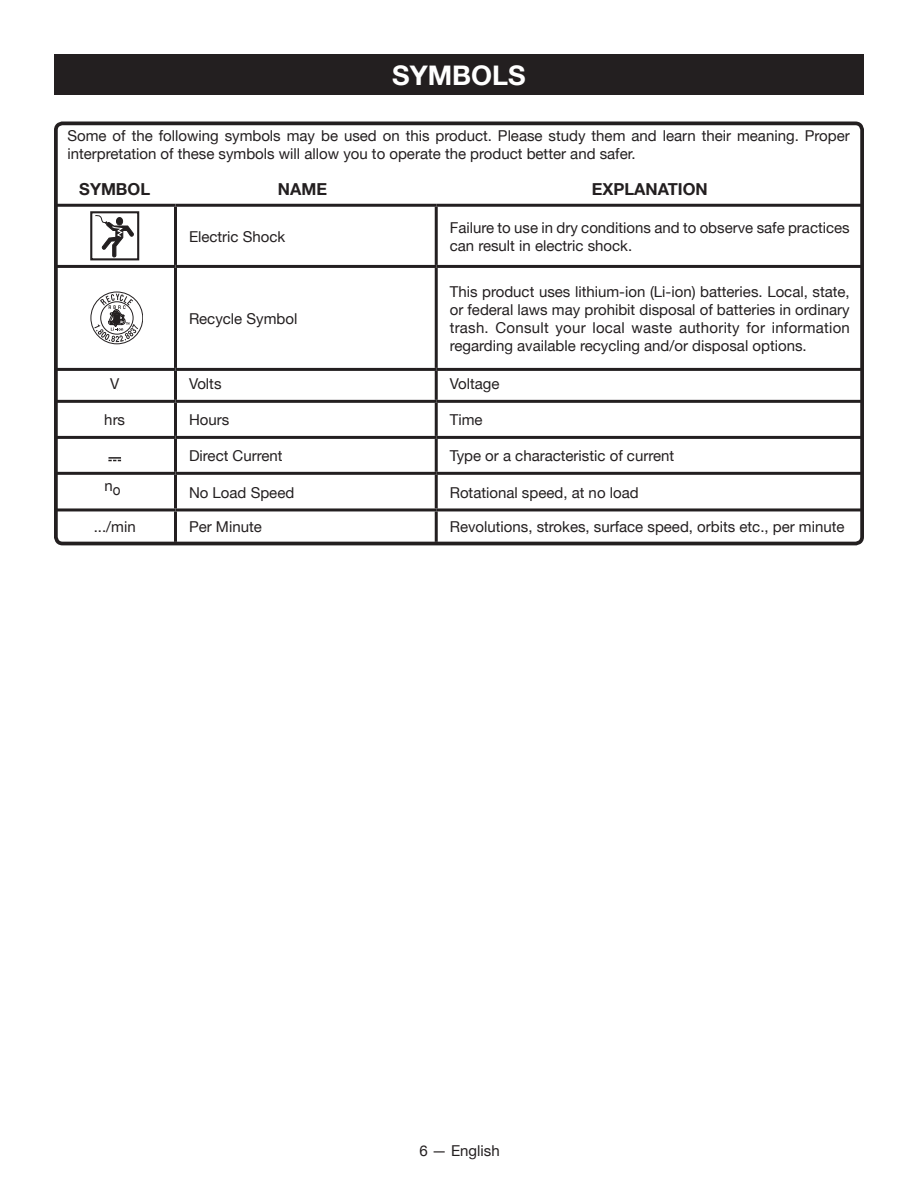
<style>
.page{position:relative;width:918px;height:1188px;background:#fff}
.page>*{position:absolute;margin:0;border:0;box-sizing:border-box;transform-origin:0 0}
.HEADING{font:700 27px "Helvetica Neue";color:#fff}
.t1{font:700 16.5px "Helvetica Neue";color:#231f20}
.Body_text{font:15px/18px "Helvetica Neue";color:#231f20}
</style>
<div class="page">
<div style="left:54px;top:54px;width:810px;height:40px;background:#231f20"></div>
<hr style="left:174px;top:207px;width:3px;height:58px;background:#231f20">
<hr style="left:436px;top:204px;width:427px;height:3px;background:#231f20">
<hr style="left:174px;top:268px;width:3px;height:100px;background:#231f20">
<hr style="left:436px;top:265px;width:427px;height:3px;background:#231f20">
<hr style="left:174px;top:371px;width:3px;height:29px;background:#231f20">
<hr style="left:436px;top:368px;width:427px;height:3px;background:#231f20">
<hr style="left:174px;top:403px;width:3px;height:33px;background:#231f20">
<hr style="left:174px;top:439px;width:3px;height:33px;background:#231f20">
<hr style="left:174px;top:475px;width:3px;height:33px;background:#231f20">
<hr style="left:174px;top:511px;width:3px;height:31px;background:#231f20">
<hr style="left:54px;top:400px;width:122px;height:3px;background:#231f20">
<hr style="left:176px;top:400px;width:260px;height:3px;background:#231f20">
<hr style="left:436px;top:400px;width:427px;height:3px;background:#231f20">
<hr style="left:54px;top:436px;width:122px;height:3px;background:#231f20">
<hr style="left:176px;top:436px;width:260px;height:3px;background:#231f20">
<hr style="left:436px;top:436px;width:427px;height:3px;background:#231f20">
<hr style="left:54px;top:472px;width:122px;height:3px;background:#231f20">
<hr style="left:176px;top:472px;width:260px;height:3px;background:#231f20">
<hr style="left:436px;top:472px;width:427px;height:3px;background:#231f20">
<hr style="left:54px;top:508px;width:122px;height:3px;background:#231f20">
<hr style="left:176px;top:508px;width:260px;height:3px;background:#231f20">
<hr style="left:436px;top:508px;width:427px;height:3px;background:#231f20">
<hr style="left:54px;top:204px;width:122px;height:3px;background:#231f20">
<hr style="left:176px;top:204px;width:260px;height:3px;background:#231f20">
<hr style="left:54px;top:265px;width:122px;height:3px;background:#231f20">
<hr style="left:176px;top:265px;width:260px;height:3px;background:#231f20">
<hr style="left:54px;top:368px;width:122px;height:3px;background:#231f20">
<hr style="left:176px;top:368px;width:260px;height:3px;background:#231f20">
<hr style="left:435px;top:403px;width:3px;height:33px;background:#231f20">
<hr style="left:435px;top:439px;width:3px;height:33px;background:#231f20">
<hr style="left:435px;top:475px;width:3px;height:33px;background:#231f20">
<hr style="left:435px;top:511px;width:3px;height:31px;background:#231f20">
<hr style="left:435px;top:268px;width:3px;height:100px;background:#231f20">
<hr style="left:435px;top:371px;width:3px;height:29px;background:#231f20">
<hr style="left:435px;top:207px;width:3px;height:58px;background:#231f20">
<div style="left:90px;top:211px;width:49px;height:49px;border:2px solid #231f20"></div>
<svg style="left:95px;top:215px;width:39px;height:42px"></svg>
<svg style="left:91px;top:292px;width:52px;height:52px"></svg>
<svg style="left:108px;top:457px;width:13px;height:4px"></svg>
<div style="left:54px;top:122px;width:810px;height:423px;border:4px solid #231f20;border-radius:7px"></div>
<p class="HEADING" style="left:392px;top:58px;width:135px">SYMBOLS</p>
<p class="Body_text" style="left:68px;top:126px;width:784px">Some of the following symbols may be used on this product. Please study them and learn their meaning. Proper interpretation of these symbols will allow you to operate the product better and safer.</p>
<p class="t1" style="left:79px;top:179px;width:72px">SYMBOL</p>
<p class="t1" style="left:278px;top:179px;width:51px">NAME</p>
<p class="t1" style="left:592px;top:179px;width:118px">EXPLANATION</p>
<p class="Body_text" style="left:189px;top:227px;width:98px">Electric Shock</p>
<p class="Body_text" style="left:450px;top:218px;width:402px">Failure to use in dry conditions and to observe safe practices can result in electric shock.</p>
<p class="Body_text" style="left:189px;top:309px;width:110px">Recycle Symbol</p>
<p class="Body_text" style="left:450px;top:282px;width:402px;text-align:justify">This product uses lithium-ion (Li-ion) batteries. Local, state, or federal laws may prohibit disposal of batteries in ordinary trash. Consult your local waste authority for information regarding available recycling and/or disposal options.</p>
<p class="Body_text" style="left:110px;top:374px;width:11px">V</p>
<p class="Body_text" style="left:189px;top:374px;width:34px">Volts</p>
<p class="Body_text" style="left:450px;top:374px;width:51px">Voltage</p>
<p class="Body_text" style="left:104px;top:411px;width:22px">hrs</p>
<p class="Body_text" style="left:189px;top:411px;width:42px">Hours</p>
<p class="Body_text" style="left:450px;top:411px;width:34px">Time</p>
<p class="Body_text" style="left:189px;top:447px;width:95px">Direct Current</p>
<p class="Body_text" style="left:450px;top:447px;width:226px">Type or a characteristic of current</p>
<p class="Body_text" style="left:105px;top:479px;width:18px">no</p>
<p class="Body_text" style="left:189px;top:483px;width:107px">No Load Speed</p>
<p class="Body_text" style="left:450px;top:483px;width:190px">Rotational speed, at no load</p>
<p class="Body_text" style="left:94px;top:517px;width:43px">.../min</p>
<p class="Body_text" style="left:189px;top:517px;width:74px">Per Minute</p>
<p class="Body_text" style="left:450px;top:517px;width:396px">Revolutions, strokes, surface speed, orbits etc., per minute</p>
<p class="Body_text" style="left:419px;top:1141px;width:82px">6 — English</p>
</div>
